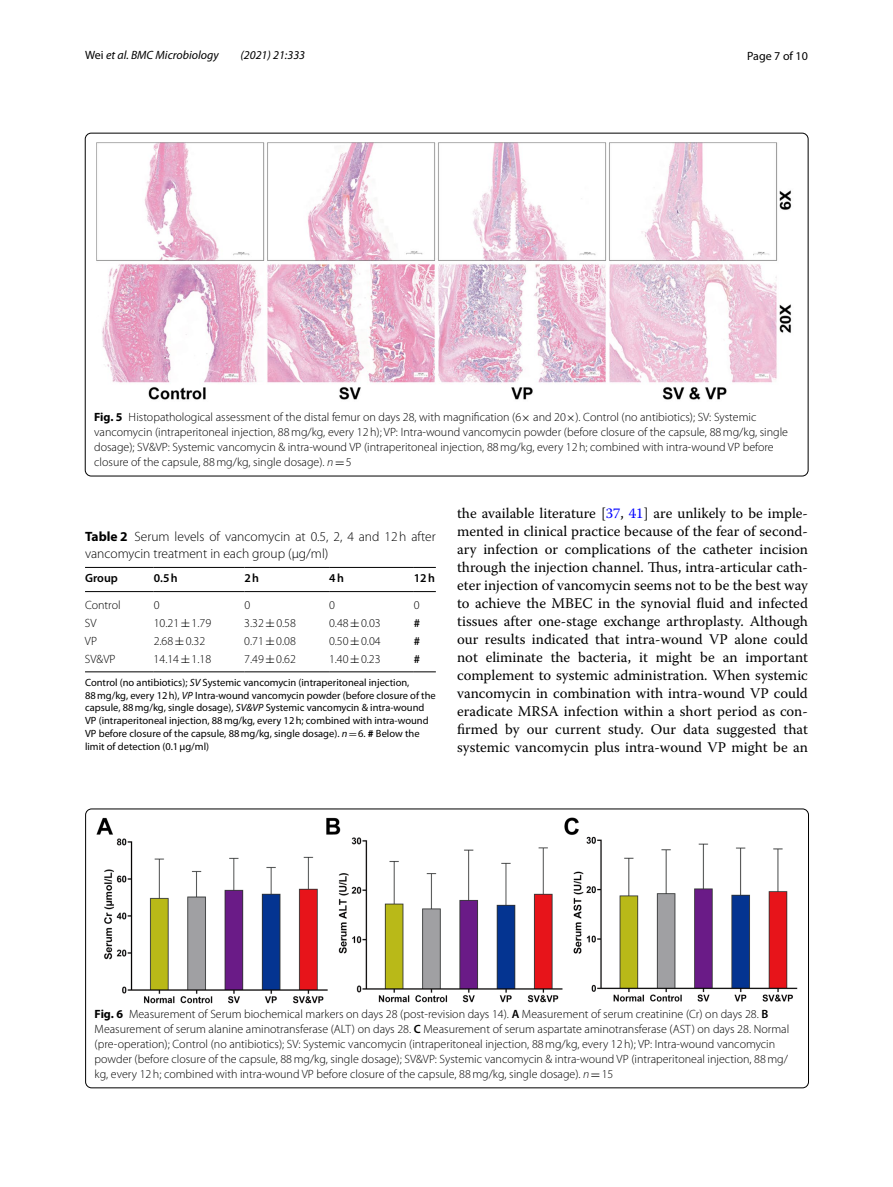
<style>
.page{position:relative;width:893px;height:1187px;background:#fff}
.page>*{position:absolute;margin:0;border:0;box-sizing:border-box;transform-origin:0 0}
.t1{font:14.7px/18px "Warnock Pro";color:#000;text-align:justify}
.t2{font:300 13.5px/16.5px "Myriad Pro";color:#000}
.t3{font:300 12px/15px "Myriad Pro";color:#000}
.t4{font:italic 12px "Myriad Pro";color:#000}
.t5{font:600 12px "Myriad Pro";letter-spacing:.005em;color:#000}
.t6{font:12px "Myriad Pro";color:#000}
.t7{font:10.5px/12.8px "Myriad Pro";color:#000}
.s1{font-style:normal}
.s2{font-weight:700}
.s3{font-family:"MTSY";font-weight:400}
.s4{font-style:italic}
.s5{font-family:"MTSY"}
.s6{color:#00f}
.s7{font-weight:600}
</style>
<div class="page">
<img style="left:96px;top:142px;width:696px;height:258px">
<hr style="left:85px;top:567px;width:69px;height:1px;background:#000">
<hr style="left:85px;top:591px;width:69px;height:1px;background:#000">
<hr style="left:154px;top:567px;width:90px;height:1px;background:#000">
<hr style="left:154px;top:591px;width:90px;height:1px;background:#000">
<hr style="left:244px;top:567px;width:85px;height:1px;background:#000">
<hr style="left:244px;top:591px;width:85px;height:1px;background:#000">
<hr style="left:329px;top:567px;width:85px;height:1px;background:#000">
<hr style="left:329px;top:591px;width:85px;height:1px;background:#000">
<svg style="left:414px;top:567px;width:22px;height:1px"></svg>
<svg style="left:414px;top:591px;width:22px;height:1px"></svg>
<hr style="left:85px;top:671px;width:69px;height:1px;background:#000">
<hr style="left:154px;top:671px;width:90px;height:1px;background:#000">
<hr style="left:244px;top:671px;width:85px;height:1px;background:#000">
<hr style="left:329px;top:671px;width:85px;height:1px;background:#000">
<svg style="left:414px;top:671px;width:22px;height:1px"></svg>
<img style="left:97px;top:817px;width:700px;height:186px">
<p class="t4" style="left:85px;top:48px;width:135px"><span class="s1">Wei</span> et al. BMC Microbiology</p>
<p class="t4" style="left:241px;top:48px;width:66px">(2021) 21:333</p>
<p class="t6" style="left:747px;top:48px;width:62px">Page 7 of 10</p>
<p class="t3" style="left:94px;top:409px;width:695px"><span class="s2">Fig. 5</span> Histopathological assessment of the distal femur on days 28, with magnification (6<span class="s3">×</span> and 20<span class="s3">×</span>). Control (no antibiotics); SV: Systemic vancomycin (intraperitoneal injection, 88mg/kg, every 12h); VP: Intra-wound vancomycin powder (before closure of the capsule, 88mg/kg, single dosage); SV&amp;VP: Systemic vancomycin &amp; intra-wound VP (intraperitoneal injection, 88mg/kg, every 12h; combined with intra-wound VP before closure of the capsule, 88mg/kg, single dosage). <span class="s4">n</span><span class="s3">=</span>5</p>
<p class="t2" style="left:85px;top:528px;width:352px"><span class="s2">Table 2</span> Serum levels of vancomycin at 0.5, 2, 4 and 12h after vancomycin treatment in each group (μg/ml)</p>
<p class="t5" style="left:85px;top:570px;width:34px">Group</p>
<p class="t5" style="left:154px;top:570px;width:26px">0.5h</p>
<p class="t5" style="left:244px;top:570px;width:16px">2h</p>
<p class="t5" style="left:329px;top:570px;width:16px">4h</p>
<p class="t5" style="left:414px;top:570px;width:23px">12h</p>
<p class="t3" style="left:85px;top:597px;width:37px">Control</p>
<p class="t3" style="left:154px;top:597px;width:7px">0</p>
<p class="t3" style="left:244px;top:597px;width:7px">0</p>
<p class="t3" style="left:329px;top:597px;width:7px">0</p>
<p class="t3" style="left:414px;top:597px;width:7px">0</p>
<p class="t3" style="left:85px;top:615px;width:13px">SV</p>
<p class="t3" style="left:154px;top:615px;width:59px">10.21<span class="s3">±</span>1.79</p>
<p class="t3" style="left:244px;top:615px;width:53px">3.32<span class="s3">±</span>0.58</p>
<p class="t3" style="left:329px;top:615px;width:53px">0.48<span class="s3">±</span>0.03</p>
<p class="t5" style="left:414px;top:615px;width:8px">#</p>
<p class="t3" style="left:85px;top:633px;width:14px">VP</p>
<p class="t3" style="left:154px;top:633px;width:53px">2.68<span class="s3">±</span>0.32</p>
<p class="t3" style="left:244px;top:633px;width:53px">0.71<span class="s3">±</span>0.08</p>
<p class="t3" style="left:329px;top:633px;width:53px">0.50<span class="s3">±</span>0.04</p>
<p class="t5" style="left:414px;top:633px;width:8px">#</p>
<p class="t3" style="left:85px;top:652px;width:32px">SV&amp;VP</p>
<p class="t3" style="left:154px;top:652px;width:59px">14.14<span class="s3">±</span>1.18</p>
<p class="t3" style="left:244px;top:652px;width:53px">7.49<span class="s3">±</span>0.62</p>
<p class="t3" style="left:329px;top:652px;width:53px">1.40<span class="s3">±</span>0.23</p>
<p class="t5" style="left:414px;top:651px;width:8px">#</p>
<p class="t7" style="left:85px;top:675px;width:352px">Control (no antibiotics); <span class="s4">SV</span> Systemic vancomycin (intraperitoneal injection, 88mg/kg, every 12h), <span class="s4">VP</span> Intra-wound vancomycin powder (before closure of the capsule, 88mg/kg, single dosage), <span class="s4">SV&amp;VP</span> Systemic vancomycin &amp; intra-wound VP (intraperitoneal injection, 88mg/kg, every 12h; combined with intra-wound VP before closure of the capsule, 88mg/kg, single dosage). <span class="s4">n</span><span class="s5">=</span>6. <span class="s2">#</span> Below the limit of detection (0.1μg/ml)</p>
<p class="t1" style="left:457px;top:504px;width:352px">the available literature [<span class="s6">37</span>, <span class="s6">41</span>] are unlikely to be imple&shy;mented in clinical practice because of the fear of second&shy;ary infection or complications of the catheter incision through the injection channel. Thus, intra-articular cath&shy;eter injection of vancomycin seems not to be the best way to achieve the MBEC in the synovial fluid and infected tissues after one-stage exchange arthroplasty. Although our results indicated that intra-wound VP alone could not eliminate the bacteria, it might be an important complement to systemic administration. When systemic vancomycin in combination with intra-wound VP could eradicate MRSA infection within a short period as con&shy;firmed by our current study. Our data suggested that systemic vancomycin plus intra-wound VP might be an</p>
<p class="t3" style="left:95px;top:1006px;width:696px"><span class="s2">Fig. 6</span> Measurement of Serum biochemical markers on days 28 (post-revision days 14). <span class="s7">A</span> Measurement of serum creatinine (Cr) on days 28. <span class="s7">B </span>Measurement of serum alanine aminotransferase (ALT) on days 28. <span class="s7">C</span> Measurement of serum aspartate aminotransferase (AST) on days 28. Normal (pre-operation); Control (no antibiotics); SV: Systemic vancomycin (intraperitoneal injection, 88mg/kg, every 12h); VP: Intra-wound vancomycin powder (before closure of the capsule, 88mg/kg, single dosage); SV&amp;VP: Systemic vancomycin &amp; intra-wound VP (intraperitoneal injection, 88mg/ kg, every 12h; combined with intra-wound VP before closure of the capsule, 88mg/kg, single dosage). <span class="s4">n</span><span class="s3">=</span>15</p>
</div>
